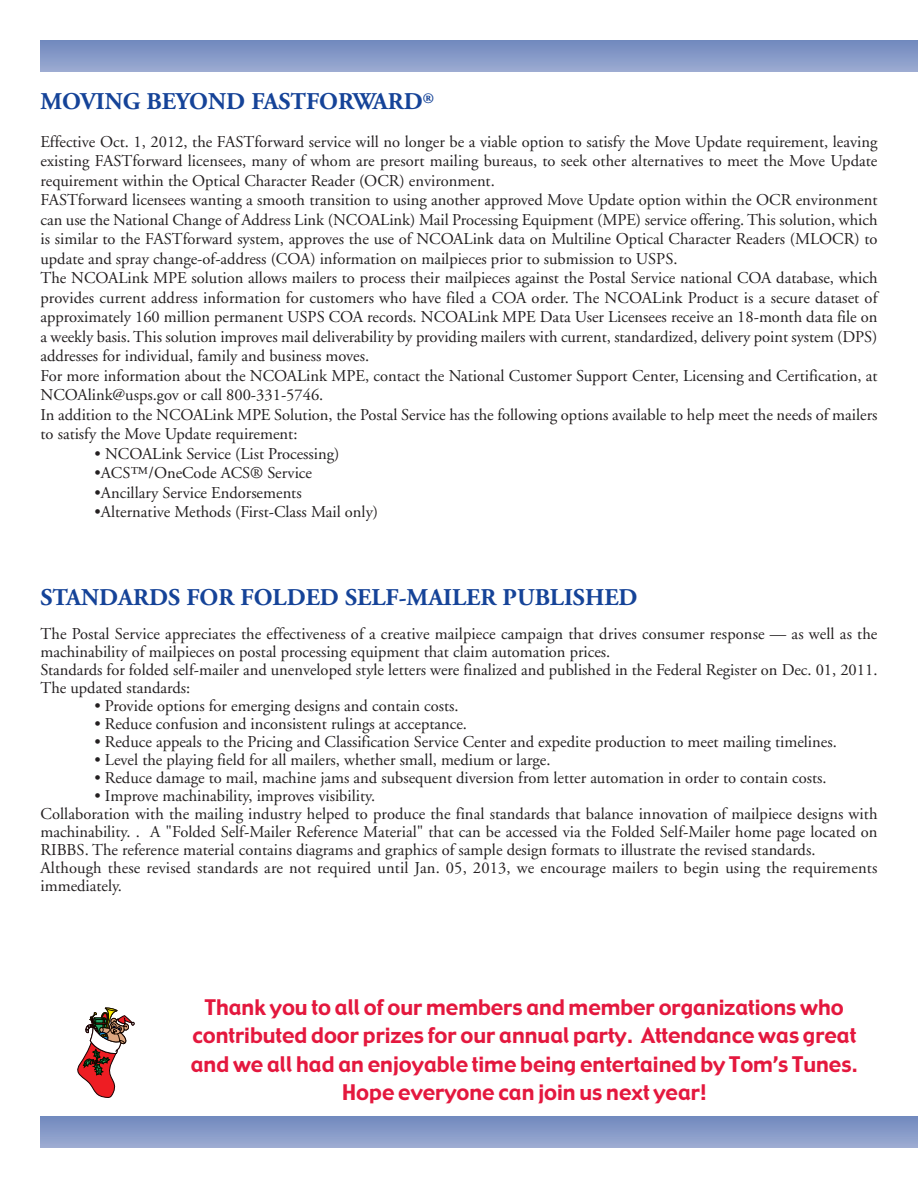
<style>
.page{position:relative;width:918px;height:1188px;background:#fff}
.page>*{position:absolute;margin:0;border:0;box-sizing:border-box;transform-origin:0 0}
.t1{font:700 24px "Adobe Garamond";color:#154398}
.t2{font:21px/28.5px "Gadget";color:#e4183e;text-align:center}
.t3{font:16.5px/19.5px "Adobe Garamond";color:#231f20}
</style>
<div class="page">
<div style="left:40px;top:1116px;width:878px;height:32px;background:linear-gradient(to bottom,#7188be,#9cabd1)"></div>
<div style="left:40px;top:40px;width:878px;height:32px;background:linear-gradient(to bottom,#7088be,#9baad1)"></div>
<svg style="left:77px;top:1008px;width:58px;height:90px"></svg>
<h1 class="t1" style="left:40px;top:92px;width:395px">MOVING BEYOND FASTFORWARD<sup>®</sup></h1>
<p class="t3" style="left:40px;top:133px;width:839px">Effective Oct. 1, 2012, the FASTforward service will no longer be a viable option to satisfy the Move Update requirement, leaving existing FASTforward licensees, many of whom are presort mailing bureaus, to seek other alternatives to meet the Move Update requirement within the Optical Character Reader (OCR) environment.<br>FASTforward licensees wanting a smooth transition to using another approved Move Update option within the OCR environment can use the National Change of Address Link (NCOALink) Mail Processing Equipment (MPE) service offering. This solution, which is similar to the FASTforward system, approves the use of NCOALink data on Multiline Optical Character Readers (MLOCR) to update and spray change-of-address (COA) information on mailpieces prior to submission to USPS.<br>The NCOALink MPE solution allows mailers to process their mailpieces against the Postal Service national COA database, which provides current address information for customers who have filed a COA order. The NCOALink Product is a secure dataset of approximately 160 million permanent USPS COA records. NCOALink MPE Data User Licensees receive an 18-month data file on a weekly basis. This solution improves mail deliverability by providing mailers with current, standardized, delivery point system (DPS) addresses for individual, family and business moves.<br>For more information about the NCOALink MPE, contact the National Customer Support Center, Licensing and Certification, at NCOAlink@usps.gov or call 800-331-5746.<br>In addition to the NCOALink MPE Solution, the Postal Service has the following options available to help meet the needs of mailers to satisfy the Move Update requirement:</p>
<p class="t3" style="left:94px;top:445px;width:246px">• NCOALink Service (List Processing)</p>
<p class="t3" style="left:94px;top:465px;width:219px">•ACS™/OneCode ACS® Service</p>
<p class="t3" style="left:94px;top:484px;width:209px">•Ancillary Service Endorsements</p>
<p class="t3" style="left:94px;top:504px;width:285px">•Alternative Methods (First-Class Mail only)</p>
<h1 class="t1" style="left:40px;top:587px;width:599px">STANDARDS FOR FOLDED SELF-MAILER PUBLISHED</h1>
<p class="t3" style="left:40px;top:626px;width:839px;line-height:18px">The Postal Service appreciates the effectiveness of a creative mailpiece campaign that drives consumer response — as well as the machinability of mailpieces on postal processing equipment that claim automation prices.<br>Standards for folded self-mailer and unenveloped style letters were finalized and published in the Federal Register on Dec. 01, 2011.<br>The updated standards:</p>
<p class="t3" style="left:94px;top:698px;width:366px">• Provide options for emerging designs and contain costs.</p>
<p class="t3" style="left:94px;top:716px;width:374px">• Reduce confusion and inconsistent rulings at acceptance.</p>
<p class="t3" style="left:94px;top:734px;width:744px">• Reduce appeals to the Pricing and Classification Service Center and expedite production to meet mailing timelines.</p>
<p class="t3" style="left:94px;top:752px;width:457px">• Level the playing field for all mailers, whether small, medium or large.</p>
<p class="t3" style="left:94px;top:770px;width:734px">• Reduce damage to mail, machine jams and subsequent diversion from letter automation in order to contain costs.</p>
<p class="t3" style="left:40px;top:788px;width:839px;line-height:18px;text-indent:54px">• Improve machinability, improves visibility.<br>Collaboration with the mailing industry helped to produce the final standards that balance innovation of mailpiece designs with machinability. . A "Folded Self-Mailer Reference Material" that can be accessed via the Folded Self-Mailer home page located on RIBBS. The reference material contains diagrams and graphics of sample design formats to illustrate the revised standards.<br>Although these revised standards are not required until Jan. 05, 2013, we encourage mailers to begin using the requirements immediately.</p>
<p class="t2" style="left:191px;top:994px;width:669px">Thank you to all of our members and member organizations who contributed door prizes for our annual party. Attendance was great and we all had an enjoyable time being entertained by Tom’s Tunes.<br>Hope everyone can join us next year!</p>
</div>
